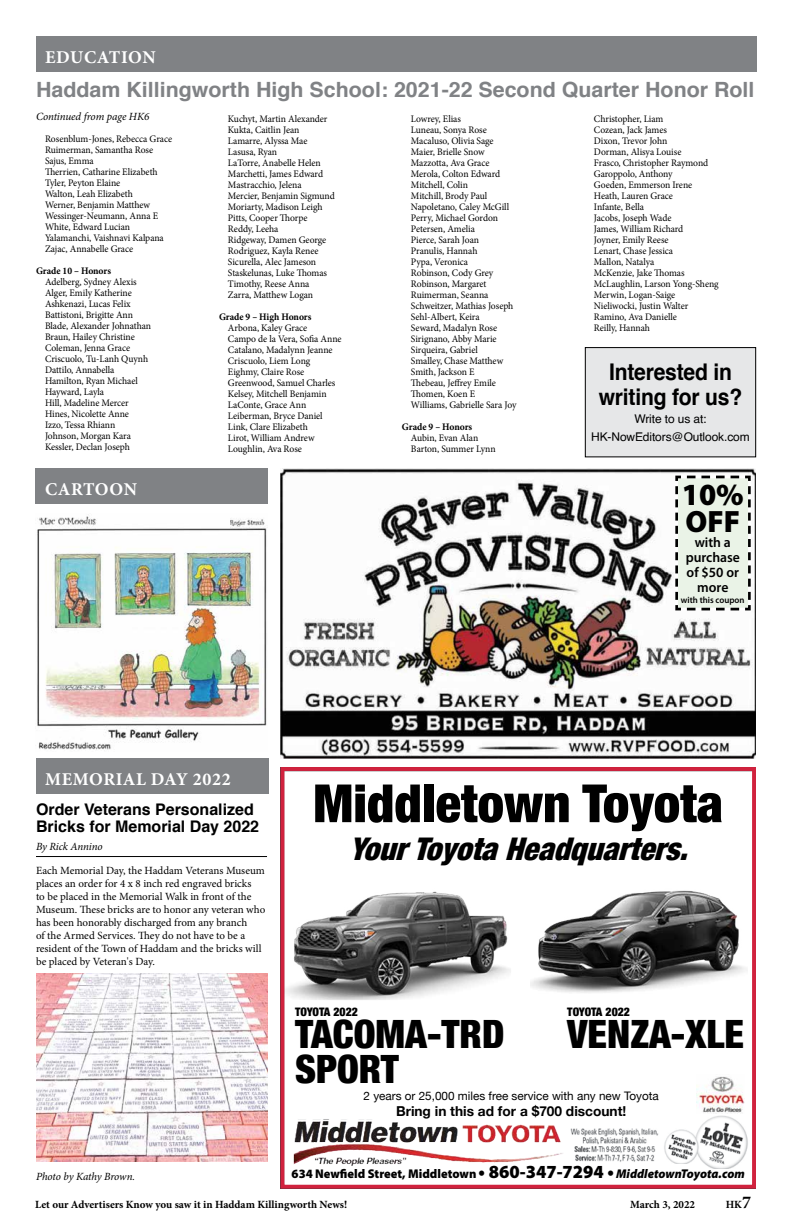
<style>
.page{position:relative;width:792px;height:1224px;background:#fff}
.page>*{position:absolute;margin:0;border:0;box-sizing:border-box;transform-origin:0 0}
.t1{font:900 condensed 52.7px "Helvetica Neue";color:#000}
.t2{font:900 condensed 39px/35.1px "Helvetica Neue";color:#000}
.t3{font:italic 900 condensed 31.2px "Helvetica Neue";color:#000}
.t4{font:900 30.9px/26.2px "Myriad Pro";color:#000}
.t5{font:700 23px/25px "Helvetica";letter-spacing:-.01em;color:#000;text-align:center;scale:.92 1}
.t6{font:700 21px "Helvetica";color:#808285}
.t7{font:700 18px "Minion Pro";letter-spacing:.035em;color:#fff}
.t8{font:700 16px/17px "Helvetica";color:#000}
.t9{font:600 14.1px/15.1px "Myriad Pro";color:#000;text-align:center}
.t10{font:700 13.7px "Helvetica Neue";color:#000}
.t11{font:900 12.7px "Myriad Pro";color:#000}
.t12{font:12px/18px "Helvetica";letter-spacing:-.01em;color:#000;text-align:center}
.t13{font:11.7px "Helvetica Neue";color:#000}
.t14{font:900 condensed 11.7px "Helvetica Neue";color:#000}
.t15{font:11px/13px "Minion Pro";letter-spacing:-.005em;color:#000}
.t16{font:700 11px "Minion Pro";color:#000}
.t17{font:italic 11px "Minion Pro";letter-spacing:-.01em;color:#000}
.t18{font:10px/11px "Minion Pro";letter-spacing:-.005em;color:#000;scale:.96 1}
.t19{font:700 10px "Minion Pro";letter-spacing:-.005em;color:#000;scale:.96 1}
.t20{font:600 9.1px "Myriad Pro";color:#000}
.s1{font-size:18.5px}
.s2{font-style:italic}
.s3{font-size:18px}
</style>
<div class="page">
<img style="left:285px;top:891px;width:226px;height:109px">
<img style="left:530px;top:890px;width:217px;height:103px">
<img style="left:298px;top:1115px;width:450px;height:54px">
<img style="left:293px;top:1120px;width:271px;height:46px">
<div style="left:280px;top:767px;width:476px;height:422px;border:4px solid #d1223e"></div>
<img style="left:696px;top:1076px;width:48px;height:37px">
<div style="left:456px;top:1164px;width:246px;height:15px;background:#fff"></div>
<img style="left:280px;top:468px;width:476px;height:290px">
<svg style="left:674px;top:474px;width:78px;height:138px;background:#dde5da"></svg>
<img style="left:37px;top:514px;width:230px;height:237px">
<div style="left:36px;top:468px;width:232px;height:36px;background:#808285"></div>
<hr style="left:36px;top:856px;width:231px;height:1px;background:#000">
<div style="left:36px;top:758px;width:233px;height:36px;background:#808285"></div>
<img style="left:36px;top:974px;width:232px;height:187px">
<div style="left:36px;top:36px;width:720px;height:36px;background:#808285"></div>
<div style="left:585px;top:348px;width:171px;height:109px;background:#e6e7e8"></div>
<div style="left:585px;top:347px;width:171px;height:110px;border:1px solid #000"></div>
<h3 class="t7" style="left:45px;top:44px;width:112px">EDUCATION</h3>
<h3 class="t6" style="left:36px;top:72px;width:720px">Haddam Killingworth High School: 2021-22 Second Quarter Honor Roll</h3>
<p class="t17" style="left:36px;top:109px;width:115px">Continued from page HK6</p>
<p class="t18" style="left:228px;top:114px;width:113px">Kuchyt, Martin Alexander<br>Kukta, Caitlin Jean<br>Lamarre, Alyssa Mae<br>Lasusa, Ryan<br>LaTorre, Anabelle Helen<br>Marchetti, James Edward<br>Mastracchio, Jelena<br>Mercier, Benjamin Sigmund<br>Moriarty, Madison Leigh<br>Pitts, Cooper Thorpe<br>Reddy, Leeha<br>Ridgeway, Damen George<br>Rodriguez, Kayla Renee<br>Sicurella, Alec Jameson<br>Staskelunas, Luke Thomas<br>Timothy, Reese Anna<br>Zarra, Matthew Logan</p>
<p class="t19" style="left:219px;top:310px;width:98px">Grade 9 – High Honors</p>
<p class="t18" style="left:228px;top:323px;width:120px">Arbona, Kaley Grace<br>Campo de la Vera, Sofia Anne<br>Catalano, Madalynn Jeanne<br>Criscuolo, Liem Long<br>Eighmy, Claire Rose<br>Greenwood, Samuel Charles<br>Kelsey, Mitchell Benjamin<br>LaConte, Grace Ann<br>Leiberman, Bryce Daniel<br>Link, Clare Elizabeth<br>Lirot, William Andrew<br>Loughlin, Ava Rose</p>
<p class="t18" style="left:411px;top:114px;width:111px">Lowrey, Elias<br>Luneau, Sonya Rose<br>Macaluso, Olivia Sage<br>Maier, Brielle Snow<br>Mazzotta, Ava Grace<br>Merola, Colton Edward<br>Mitchell, Colin<br>Mitchill, Brody Paul<br>Napoletano, Caley McGill<br>Perry, Michael Gordon<br>Petersen, Amelia<br>Pierce, Sarah Joan<br>Pranulis, Hannah<br>Pypa, Veronica<br>Robinson, Cody Grey<br>Robinson, Margaret<br>Ruimerman, Seanna<br>Schweitzer, Mathias Joseph<br>Sehl-Albert, Keira<br>Seward, Madalyn Rose<br>Sirignano, Abby Marie<br>Sirqueira, Gabriel<br>Smalley, Chase Matthew<br>Smith, Jackson E<br>Thebeau, Jeffrey Emile<br>Thomen, Koen E<br>Williams, Gabrielle Sara Joy</p>
<p class="t19" style="left:402px;top:420px;width:75px">Grade 9 – Honors</p>
<p class="t18" style="left:411px;top:433px;width:90px">Aubin, Evan Alan<br>Barton, Summer Lynn</p>
<p class="t18" style="left:594px;top:114px;width:131px">Christopher, Liam<br>Cozean, Jack James<br>Dixon, Trevor John<br>Dorman, Alisya Louise<br>Frasco, Christopher Raymond<br>Garoppolo, Anthony<br>Goeden, Emmerson Irene<br>Heath, Lauren Grace<br>Infante, Bella<br>Jacobs, Joseph Wade<br>James, William Richard<br>Joyner, Emily Reese<br>Lenart, Chase Jessica<br>Mallon, Natalya<br>McKenzie, Jake Thomas<br>McLaughlin, Larson Yong-Sheng<br>Merwin, Logan-Saige<br>Nieliwocki, Justin Walter<br>Ramino, Ava Danielle<br>Reilly, Hannah</p>
<p class="t18" style="left:45px;top:133px;width:134px">Rosenblum-Jones, Rebecca Grace<br>Ruimerman, Samantha Rose<br>Sajus, Emma<br>Therrien, Catharine Elizabeth<br>Tyler, Peyton Elaine<br>Walton, Leah Elizabeth<br>Werner, Benjamin Matthew<br>Wessinger-Neumann, Anna E<br>White, Edward Lucian<br>Yalamanchi, Vaishnavi Kalpana<br>Zajac, Annabelle Grace</p>
<p class="t19" style="left:36px;top:263px;width:80px">Grade 10 – Honors</p>
<p class="t18" style="left:45px;top:276px;width:112px">Adelberg, Sydney Alexis<br>Alger, Emily Katherine<br>Ashkenazi, Lucas Felix<br>Battistoni, Brigitte Ann<br>Blade, Alexander Johnathan<br>Braun, Hailey Christine<br>Coleman, Jenna Grace<br>Criscuolo, Tu-Lanh Quynh<br>Dattilo, Annabella<br>Hamilton, Ryan Michael<br>Hayward, Layla<br>Hill, Madeline Mercer<br>Hines, Nicolette Anne<br>Izzo, Tessa Rhiann<br>Johnson, Morgan Kara<br>Kessler, Declan Joseph</p>
<h3 class="t5" style="left:599px;top:360px;width:158px">Interested in writing for us?</h3>
<p class="t12" style="left:591px;top:411px;width:160px">Write to us at:<br>HK-NowEditors@Outlook.com</p>
<h3 class="t7" style="left:45px;top:477px;width:94px">CARTOON</h3>
<h3 class="t4" style="left:682px;top:481px;width:64px">10%<br>OFF</h3>
<h3 class="t9" style="left:686px;top:534px;width:56px">with a purchase of $50 or more</h3>
<p class="t20" style="left:681px;top:594px;width:65px">with this coupon</p>
<h3 class="t7" style="left:45px;top:767px;width:187px">MEMORIAL DAY 2022</h3>
<h3 class="t8" style="left:36px;top:801px;width:225px">Order Veterans Personalized<br>Bricks for Memorial Day 2022</h3>
<p class="t15" style="left:36px;top:864px;width:231px">Each Memorial Day, the Haddam Veterans Museum places an order for 4 x 8 inch red engraved bricks<br>to be placed in the Memorial Walk in front of the Museum. These bricks are to honor any veteran who has been honorably discharged from any branch<br>of the Armed Services. They do not have to be a resident of the Town of Haddam and the bricks will be placed by Veteran's Day.</p>
<p class="t17" style="left:36px;top:839px;width:68px">By Rick Annino</p>
<p class="t17" style="left:36px;top:1169px;width:101px">Photo by Kathy Brown.</p>
<h1 class="t1" style="left:313px;top:771px;width:411px">Middletown Toyota</h1>
<h3 class="t3" style="left:349px;top:829px;width:350px">YourToyotaHeadquarters.</h3>
<p class="t14" style="left:295px;top:1004px;width:64px">TOYOTA 2022</p>
<h2 class="t2" style="left:295px;top:1016px;width:211px">TACOMA-TRD<br>SPORT</h2>
<p class="t14" style="left:567px;top:1004px;width:64px">TOYOTA 2022</p>
<h2 class="t2" style="left:567px;top:1016px;width:178px">VENZA-XLE</h2>
<p class="t13" style="left:364px;top:1088px;width:297px">2 years or 25,000 miles free service with any new Toyota</p>
<h3 class="t10" style="left:396px;top:1103px;width:232px">Bring in this ad for a $700 discount!</h3>
<p class="t11" style="left:292px;top:1165px;width:455px">634 Newfield Street, Middletown <span class="s1">• 860-347-7294 •</span> <span class="s2">MiddletownToyota.com</span></p>
<p class="t16" style="left:35px;top:1197px;width:314px">Let our Advertisers Know you saw it in Haddam Killingworth News!</p>
<p class="t16" style="left:630px;top:1197px;width:66px">March 3, 2022</p>
<p class="t16" style="left:726px;top:1197px;width:27px">HK<span class="s3">7</span></p>
</div>
